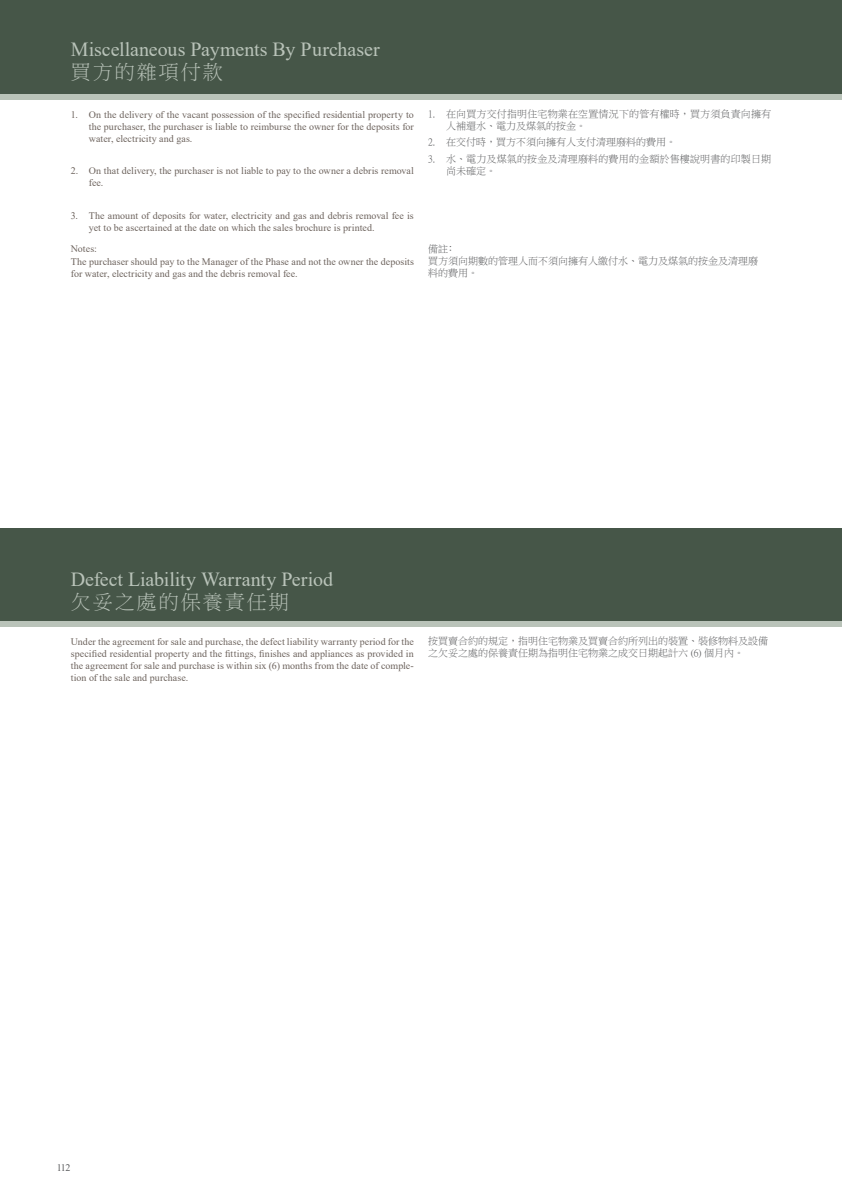
<style>
.page{position:relative;width:842px;height:1191px;background:#fff}
.page>*{position:absolute;margin:0;border:0;box-sizing:border-box;transform-origin:0 0}
.t1{font:20px "Times New Roman";letter-spacing:-.005em;color:#b9c3b9}
.t2{font:20px "P Ming Li U";letter-spacing:.1em;color:#b9c3b9}
.t3{font:10px/12px "Times New Roman";letter-spacing:.005em;color:#6d635d}
.t4{font:10px/12px "P Ming Li U";color:#58595b}
.t5{font:10px "Times New Roman";color:#58595b}
</style>
<div class="page">
<div style="left:0;top:0;width:842px;height:99px;background:#465648"></div>
<div style="left:0;top:94px;width:842px;height:5px;background:#b9c3b9"></div>
<div style="left:0;top:528px;width:842px;height:98px;background:#465648"></div>
<div style="left:0;top:621px;width:842px;height:5px;background:#b9c3b9"></div>
<h1 class="t1" style="left:71px;top:36px;width:310px">Miscellaneous Payments By Purchaser</h1>
<h1 class="t2" style="left:71px;top:62px;width:153px">買方的雜項付款</h1>
<p class="t3" style="left:89px;top:108px;width:326px;text-align:justify;text-indent:-18px">1. On the delivery of the vacant possession of the specified residential property to the purchaser, the purchaser is liable to reimburse the owner for the deposits for water, electricity and gas.</p>
<p class="t3" style="left:89px;top:164px;width:326px;text-indent:-18px">2. On that delivery, the purchaser is not liable to pay to the owner a debris removal fee.</p>
<p class="t3" style="left:89px;top:209px;width:326px;text-indent:-18px">3. The amount of deposits for water, electricity and gas and debris removal fee is yet to be ascertained at the date on which the sales brochure is printed.</p>
<p class="t4" style="left:446px;top:108px;width:327px;text-indent:-18px">1. 在向買方交付指明住宅物業在空置情況下的管有權時，買方須負責向擁有人補還水、電力及煤氣的按金。</p>
<p class="t4" style="left:428px;top:136px;width:249px">2. 在交付時，買方不須向擁有人支付清理廢料的費用。</p>
<p class="t4" style="left:446px;top:153px;width:327px;text-indent:-18px">3. 水、電力及煤氣的按金及清理廢料的費用的金額於售樓說明書的印製日期尚未確定。</p>
<p class="t3" style="left:71px;top:243px;width:345px">Notes:<br>The purchaser should pay to the Manager of the Phase and not the owner the deposits for water, electricity and gas and the debris removal fee.</p>
<p class="t4" style="left:428px;top:243px;width:331px">備註﹕<br>買方須向期數的管理人而不須向擁有人繳付水、電力及煤氣的按金及清理廢料的費用。</p>
<h1 class="t1" style="left:71px;top:565px;width:264px">Defect Liability Warranty Period</h1>
<h1 class="t2" style="left:71px;top:592px;width:219px">欠妥之處的保養責任期</h1>
<p class="t3" style="left:71px;top:635px;width:344px;text-align:justify">Under the agreement for sale and purchase, the defect liability warranty period for the specified residential property and the fittings, finishes and appliances as provided in the agreement for sale and purchase is within six (6) months from the date of comple&shy;tion of the sale and purchase.</p>
<p class="t4" style="left:428px;top:635px;width:341px">按買賣合約的規定，指明住宅物業及買賣合約所列出的裝置、裝修物料及設備之欠妥之處的保養責任期為指明住宅物業之成交日期起計六 (6) 個月內。</p>
<p class="t5" style="left:57px;top:1160px;width:15px">112</p>
</div>
